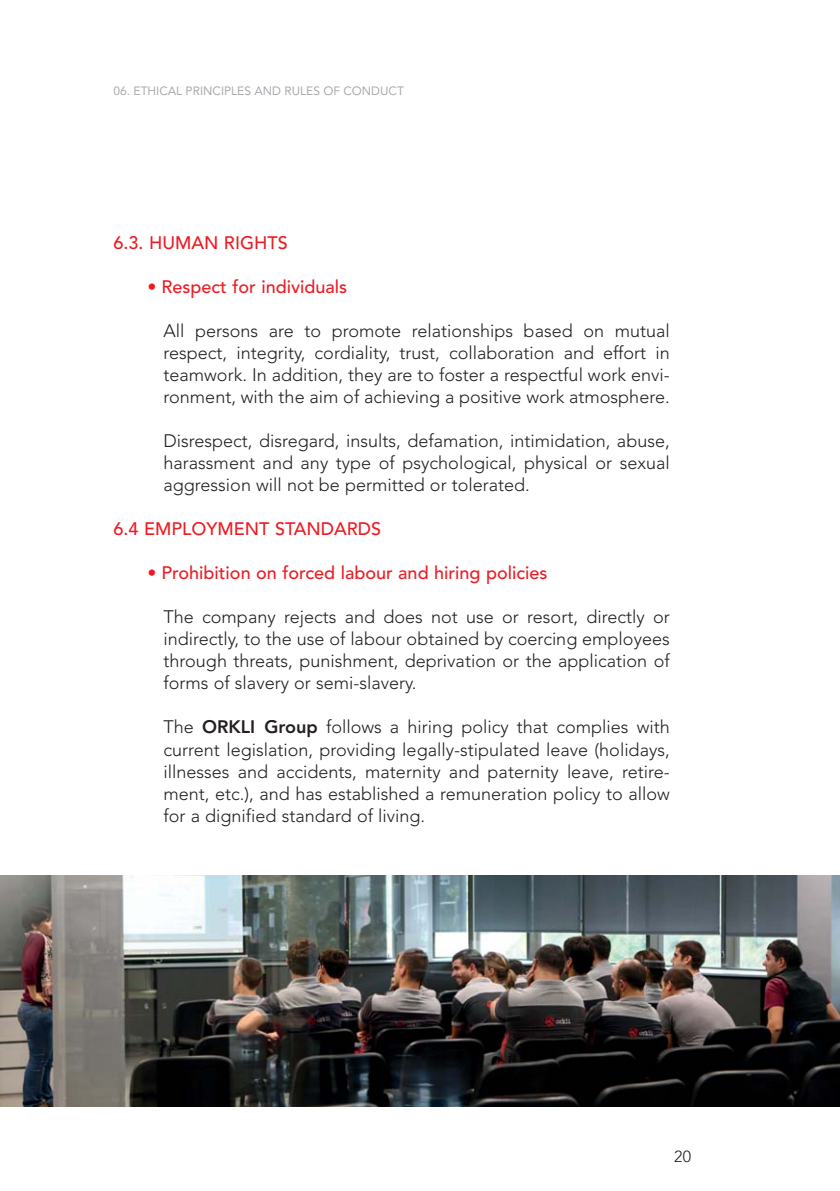
<style>
.page{position:relative;width:840px;height:1191px;background:#fff}
.page>*{position:absolute;margin:0;border:0;box-sizing:border-box;transform-origin:0 0}
.t1{font:300 18px/22px "Avenir LT Std";color:#231f20;text-align:justify}
.t2{font:500 18px "Avenir LT Std";color:#ed1c24}
.t3{font:300 16px "Avenir LT Std";color:#231f20}
.t4{font:12px "Avenir LT Std";color:#a7a9ac}
.s1{font-weight:800}
</style>
<div class="page">
<img style="left:0;top:875px;width:839px;height:231px">
<p class="t4" style="left:113px;top:85px;width:292px">06. ETHICAL PRINCIPLES AND RULES OF CONDUCT</p>
<p class="t2" style="left:113px;top:234px;width:176px">6.3. HUMAN RIGHTS</p>
<p class="t2" style="left:147px;top:278px;width:201px">• Respect for individuals</p>
<p class="t1" style="left:163px;top:321px;width:507px">All persons are to promote relationships based on mutual respect, integrity, cordiality, trust, collaboration and effort in teamwork. In addition, they are to foster a respectful work envi&shy;ronment, with the aim of achieving a positive work atmosphere.</p>
<p class="t1" style="left:163px;top:431px;width:507px">Disrespect, disregard, insults, defamation, intimidation, abuse, harassment and any type of psychological, physical or sexual aggression will not be permitted or tolerated.</p>
<p class="t2" style="left:113px;top:520px;width:269px">6.4 EMPLOYMENT STANDARDS</p>
<p class="t2" style="left:147px;top:564px;width:401px">• Prohibition on forced labour and hiring policies</p>
<p class="t1" style="left:163px;top:607px;width:507px">The company rejects and does not use or resort, directly or indirectly, to the use of labour obtained by coercing employees through threats, punishment, deprivation or the application of forms of slavery or semi-slavery.</p>
<p class="t1" style="left:163px;top:717px;width:507px">The <span class="s1">ORKLI Group</span> follows a hiring policy that complies with current legislation, providing legally-stipulated leave (holidays, illnesses and accidents, maternity and paternity leave, retire&shy;ment, etc.), and has established a remuneration policy to allow for a dignified standard of living.</p>
<p class="t3" style="left:673px;top:1149px;width:18px">20</p>
</div>
